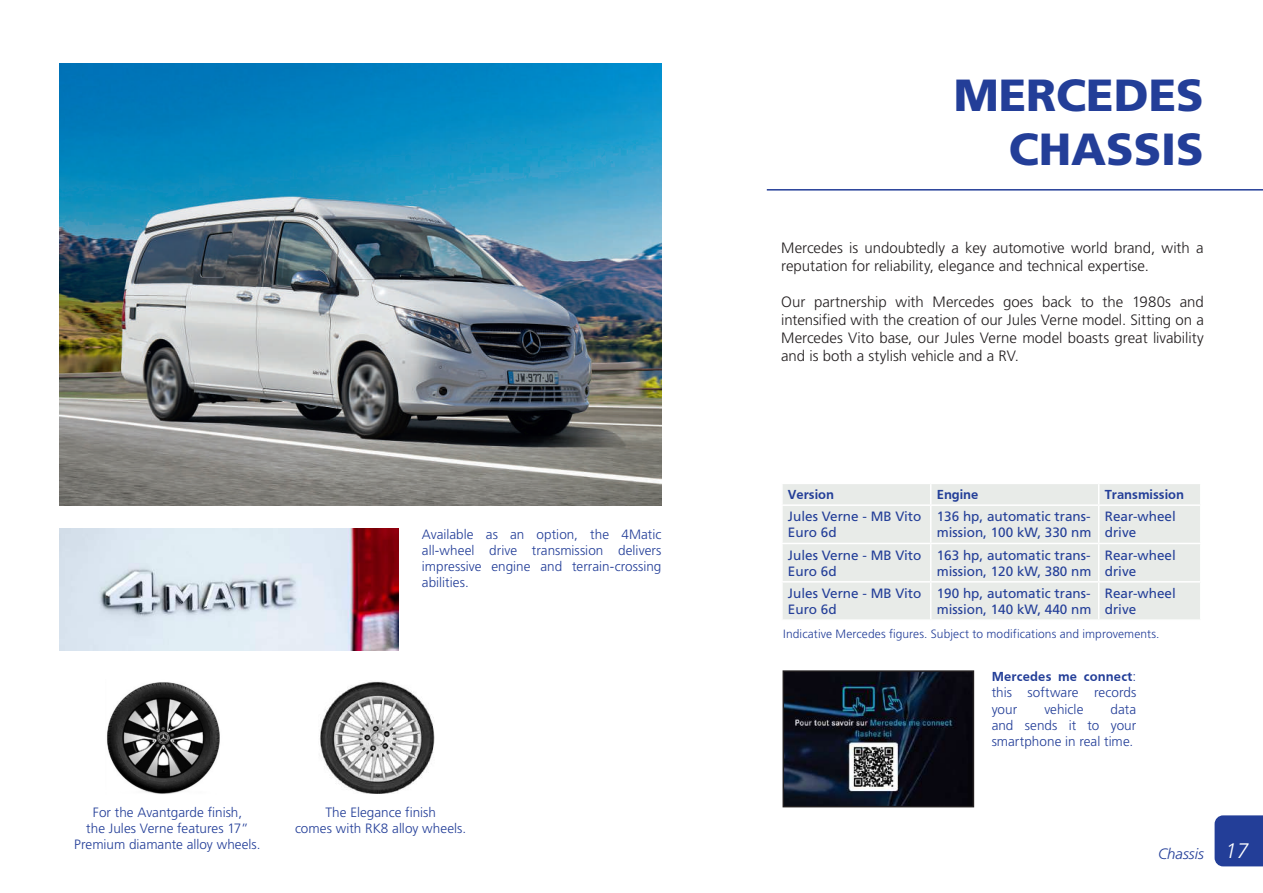
<style>
.page{position:relative;width:1263px;height:893px;background:#fff}
.page>*{position:absolute;margin:0;border:0;box-sizing:border-box;transform-origin:0 0}
.t1{font:900 45px/54px "Frutiger";color:#233e98;text-align:right}
.t2{font:italic 300 21px "Frutiger";color:#fff}
.t3{font:300 15px/18px "Frutiger";color:#231f20}
.t4{font:italic 300 15px "Frutiger";color:#233e98}
.t5{font:300 13.5px/16.2px "Frutiger";color:#233e98;text-align:justify}
.t6{font:13.5px/16.2px "Frutiger";color:#233e98}
.t7{font:700 13.5px "Frutiger";color:#233e98}
.t8{font:300 12px "Frutiger";letter-spacing:.005em;color:#233e98}
.s1{font-weight:700}
</style>
<div class="page">
<div style="left:1214px;top:815px;width:49px;height:51px;background:#233e98"></div>
<img style="left:60px;top:64px;width:601px;height:441px">
<img style="left:60px;top:529px;width:339px;height:122px">
<hr style="left:767px;top:189px;width:496px;height:2px;background:#233e98">
<img style="left:107px;top:682px;width:113px;height:112px">
<img style="left:320px;top:681px;width:115px;height:112px">
<img style="left:785px;top:673px;width:186px;height:131px">
<div style="left:782px;top:670px;width:192px;height:137px;border:2px solid #231f20"></div>
<div style="left:783px;top:484px;width:417px;height:135px;background:#e8ebe8"></div>
<hr style="left:781px;top:504px;width:150px;height:2px;background:#fff">
<svg style="left:930px;top:484px;width:1px;height:20px"></svg>
<hr style="left:931px;top:504px;width:168px;height:2px;background:#fff">
<svg style="left:1098px;top:484px;width:1px;height:20px"></svg>
<hr style="left:1099px;top:504px;width:102px;height:2px;background:#fff">
<hr style="left:930px;top:506px;width:1px;height:37px;background:#fff">
<hr style="left:1098px;top:506px;width:1px;height:37px;background:#fff">
<hr style="left:781px;top:543px;width:150px;height:1px;background:#fff">
<hr style="left:781px;top:581px;width:150px;height:2px;background:#fff">
<hr style="left:931px;top:543px;width:168px;height:1px;background:#fff">
<hr style="left:930px;top:544px;width:1px;height:37px;background:#fff">
<hr style="left:931px;top:581px;width:168px;height:2px;background:#fff">
<hr style="left:930px;top:583px;width:1px;height:36px;background:#fff">
<hr style="left:1099px;top:543px;width:102px;height:1px;background:#fff">
<hr style="left:1098px;top:544px;width:1px;height:37px;background:#fff">
<hr style="left:1099px;top:581px;width:102px;height:2px;background:#fff">
<hr style="left:1098px;top:583px;width:1px;height:36px;background:#fff">
<p class="t5" style="left:422px;top:526px;width:241px">Available as an option, the 4Matic all-wheel drive transmission delivers impressive engine and terrain-crossing abilities.</p>
<p class="t5" style="left:74px;top:804px;width:188px;text-align:center">For the Avantgarde finish,<br>the Jules Verne features 17”<br>Premium diamante alloy wheels.</p>
<p class="t5" style="left:295px;top:804px;width:173px;text-align:center">The Elegance finish<br>comes with RK8 alloy wheels.</p>
<h1 class="t1" style="left:954px;top:68px;width:252px">MERCEDES<br>CHASSIS</h1>
<p class="t3" style="left:781px;top:239px;width:424px">Mercedes is undoubtedly a key automotive world brand, with a reputation for reliability, elegance and technical expertise.</p>
<p class="t3" style="left:781px;top:293px;width:424px;text-align:justify">Our partnership with Mercedes goes back to the 1980s and intensified with the creation of our Jules Verne model. Sitting on a Mercedes Vito base, our Jules Verne model boasts great livability and is both a stylish vehicle and a RV.</p>
<p class="t7" style="left:788px;top:487px;width:48px">Version</p>
<p class="t7" style="left:937px;top:487px;width:43px">Engine</p>
<p class="t7" style="left:1105px;top:487px;width:81px">Transmission</p>
<p class="t6" style="left:788px;top:508px;width:135px">Jules Verne - MB Vito<br>Euro 6d</p>
<p class="t6" style="left:937px;top:508px;width:156px">136 hp, automatic trans&shy;mission, 100 kW, 330 nm</p>
<p class="t6" style="left:1105px;top:508px;width:73px">Rear-wheel drive</p>
<p class="t6" style="left:788px;top:547px;width:135px">Jules Verne - MB Vito<br>Euro 6d</p>
<p class="t6" style="left:937px;top:547px;width:156px">163 hp, automatic trans&shy;mission, 120 kW, 380 nm</p>
<p class="t6" style="left:1105px;top:547px;width:73px">Rear-wheel drive</p>
<p class="t6" style="left:788px;top:585px;width:135px">Jules Verne - MB Vito<br>Euro 6d</p>
<p class="t6" style="left:937px;top:585px;width:156px">190 hp, automatic trans&shy;mission, 140 kW, 440 nm</p>
<p class="t6" style="left:1105px;top:585px;width:73px">Rear-wheel drive</p>
<p class="t8" style="left:783px;top:627px;width:378px">Indicative Mercedes figures. Subject to modifications and improvements.</p>
<p class="t5" style="left:992px;top:668px;width:146px"><span class="s1">Mercedes me connect</span>: this software records your</p>
<p class="t5" style="left:992px;top:701px;width:146px;text-indent:119px">data and sends it to your smartphone in real time.</p>
<p class="t5" style="left:1044px;top:701px;width:41px">vehicle</p>
<p class="t4" style="left:1158px;top:845px;width:47px">Chassis</p>
<h2 class="t2" style="left:1225px;top:839px;width:25px">17</h2>
</div>
